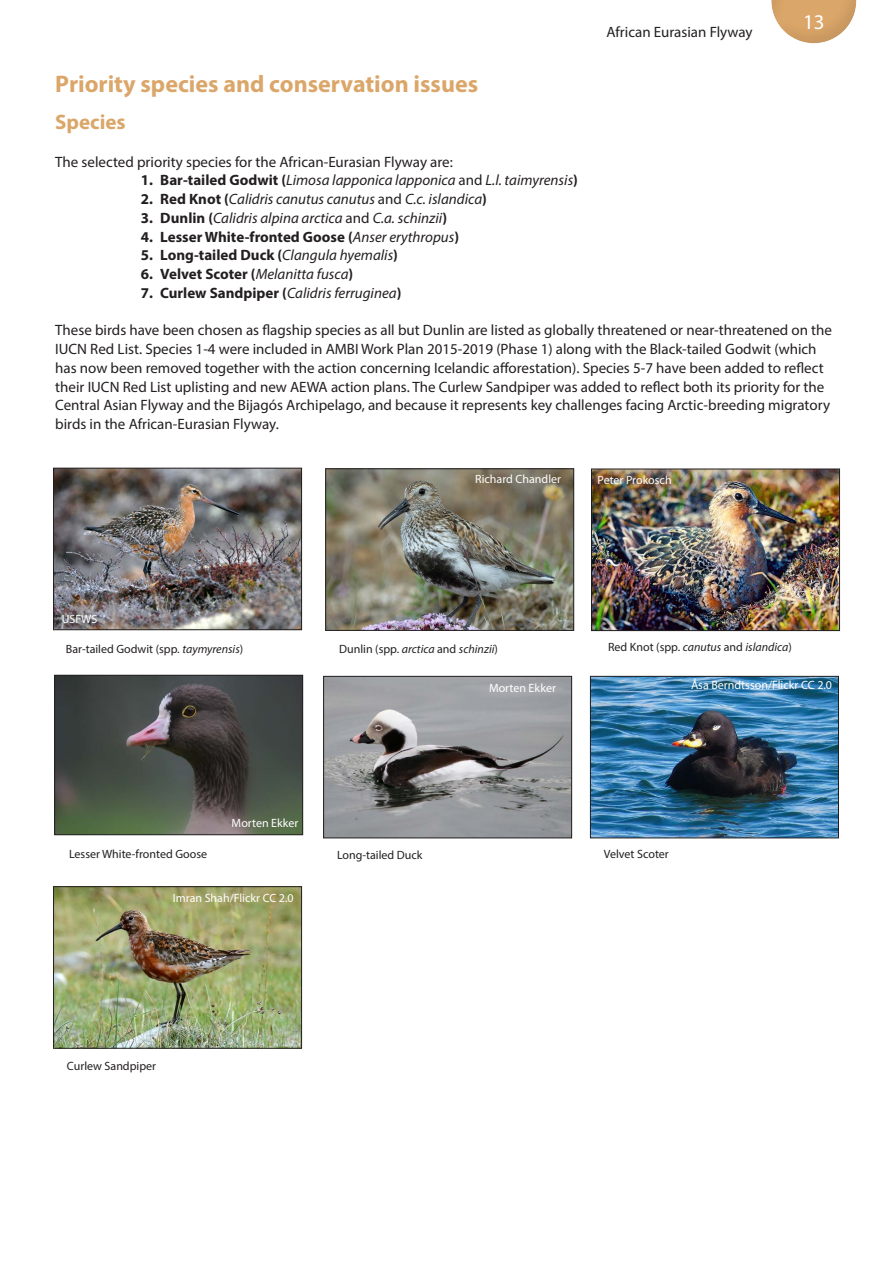
<style>
.page{position:relative;width:893px;height:1263px;background:#fff}
.page>*{position:absolute;margin:0;border:0;box-sizing:border-box;transform-origin:0 0}
.Heading_1_1{font:700 24px "Myriad Pro";color:#dba669}
.Heading_1_1_1{font:700 21px "Myriad Pro";color:#dba669}
.t1{font:21px "Myriad Pro";color:#fff}
.Main_body_text{font:15px/18.8px "Myriad Pro";color:#231f20}
.t2{font:italic 15px "Myriad Pro";color:#231f20}
.t3{font:700 15px "Myriad Pro";color:#231f20}
.Figures-black{font:12px "Myriad Pro";color:#231f20}
.Figures{font:12px "Myriad Pro";color:#fff}
.s1{font-weight:700;font-style:normal}
.s2{font-style:normal}
.s3{font-weight:400;font-style:italic}
.s4{font-style:italic}
</style>
<div class="page">
<div style="left:769px;top:0;width:89px;height:45px;background:#231f20;opacity:.1"></div>
<img style="left:325px;top:678px;width:245px;height:158px">
<div style="left:323px;top:676px;width:249px;height:162px;border:1px solid #231f20"></div>
<img style="left:55px;top:470px;width:245px;height:158px">
<div style="left:53px;top:468px;width:249px;height:162px;border:1px solid #231f20"></div>
<img style="left:327px;top:470px;width:245px;height:159px">
<div style="left:325px;top:468px;width:249px;height:163px;border:1px solid #231f20"></div>
<img style="left:593px;top:471px;width:245px;height:158px">
<div style="left:591px;top:469px;width:249px;height:162px;border:1px solid #231f20"></div>
<img style="left:56px;top:677px;width:245px;height:156px">
<div style="left:54px;top:675px;width:249px;height:160px;border:1px solid #231f20"></div>
<img style="left:592px;top:678px;width:245px;height:158px">
<div style="left:590px;top:676px;width:249px;height:162px;border:1px solid #231f20"></div>
<img style="left:55px;top:888px;width:245px;height:159px">
<div style="left:53px;top:886px;width:249px;height:163px;border:1px solid #231f20"></div>
<p class="Main_body_text" style="left:606px;top:23px;width:148px">African Eurasian Flyway</p>
<h2 class="t1" style="left:803px;top:9px;width:23px">13</h2>
<p class="Heading_1_1" style="left:55px;top:68px;width:424px">Priority species and conservation issues</p>
<p class="Heading_1_1_1" style="left:55px;top:108px;width:72px">Species</p>
<p class="Main_body_text" style="left:55px;top:152px;width:399px">The selected priority species for the African-Eurasian Flyway are:</p>
<p class="t2" style="left:141px;top:171px;width:439px"><span class="s1">1. Bar-tailed Godwit (</span>Limosa lapponica lapponica <span class="s2">and</span> L.l. taimyrensis<span class="s1">)</span></p>
<p class="t2" style="left:141px;top:190px;width:348px"><span class="s1">2. Red Knot (</span>Calidris canutus canutus <span class="s2">and</span> C.c. islandica<span class="s1">)</span></p>
<p class="t2" style="left:141px;top:208px;width:308px"><span class="s1">3. Dunlin (</span>Calidris alpina arctica <span class="s2">and</span> C.a. schinzii<span class="s1">)</span></p>
<p class="t3" style="left:141px;top:227px;width:320px">4. Lesser White-fronted Goose (<span class="s3">Anser erythropus</span>)</p>
<p class="t3" style="left:141px;top:245px;width:259px">5. Long-tailed Duck (<span class="s3">Clangula hyemalis</span>)</p>
<p class="t3" style="left:141px;top:264px;width:214px">6. Velvet Scoter (<span class="s3">Melanitta fusca</span>)</p>
<p class="t3" style="left:141px;top:283px;width:262px">7. Curlew Sandpiper (<span class="s3">Calidris ferruginea</span>)</p>
<p class="Main_body_text" style="left:55px;top:321px;width:778px">These birds have been chosen as flagship species as all but Dunlin are listed as globally threatened or near-threatened on the IUCN Red List. Species 1-4 were included in AMBI Work Plan 2015-2019 (Phase 1) along with the Black-tailed Godwit (which has now been removed together with the action concerning Icelandic afforestation). Species 5-7 have been added to reflect their IUCN Red List uplisting and new AEWA action plans. The Curlew Sandpiper was added to reflect both its priority for the Central Asian Flyway and the Bijagós Archipelago, and because it represents key challenges facing Arctic-breeding migratory birds in the African-Eurasian Flyway.</p>
<p class="Figures" style="left:62px;top:611px;width:37px">USFWS</p>
<p class="Figures" style="left:475px;top:472px;width:87px">Richard Chandler</p>
<p class="Figures" style="left:598px;top:473px;width:76px">Peter Prokosch</p>
<p class="Figures-black" style="left:66px;top:641px;width:179px">Bar-tailed Godwit (spp. <span class="s4">taymyrensis</span>)</p>
<p class="Figures-black" style="left:339px;top:641px;width:160px">Dunlin (spp. <span class="s4">arctica</span> and <span class="s4">schinzii</span>)</p>
<p class="Figures-black" style="left:608px;top:639px;width:185px">Red Knot (spp. <span class="s4">canutus</span> and <span class="s4">islandica</span>)</p>
<p class="Figures-black" style="left:69px;top:847px;width:140px">Lesser White-fronted Goose</p>
<p class="Figures" style="left:232px;top:816px;width:68px">Morten Ekker</p>
<p class="Figures" style="left:173px;top:891px;width:122px">Imran Shah/Flickr CC 2.0</p>
<p class="Figures-black" style="left:337px;top:847px;width:87px">Long-tailed Duck</p>
<p class="Figures-black" style="left:67px;top:1058px;width:91px">Curlew Sandpiper</p>
<p class="Figures" style="left:489px;top:680px;width:68px">Morten Ekker</p>
<p class="Figures" style="left:691px;top:677px;width:143px">Åsa Berndtsson/Flickr CC 2.0</p>
<p class="Figures-black" style="left:604px;top:847px;width:67px">Velvet Scoter</p>
</div>
